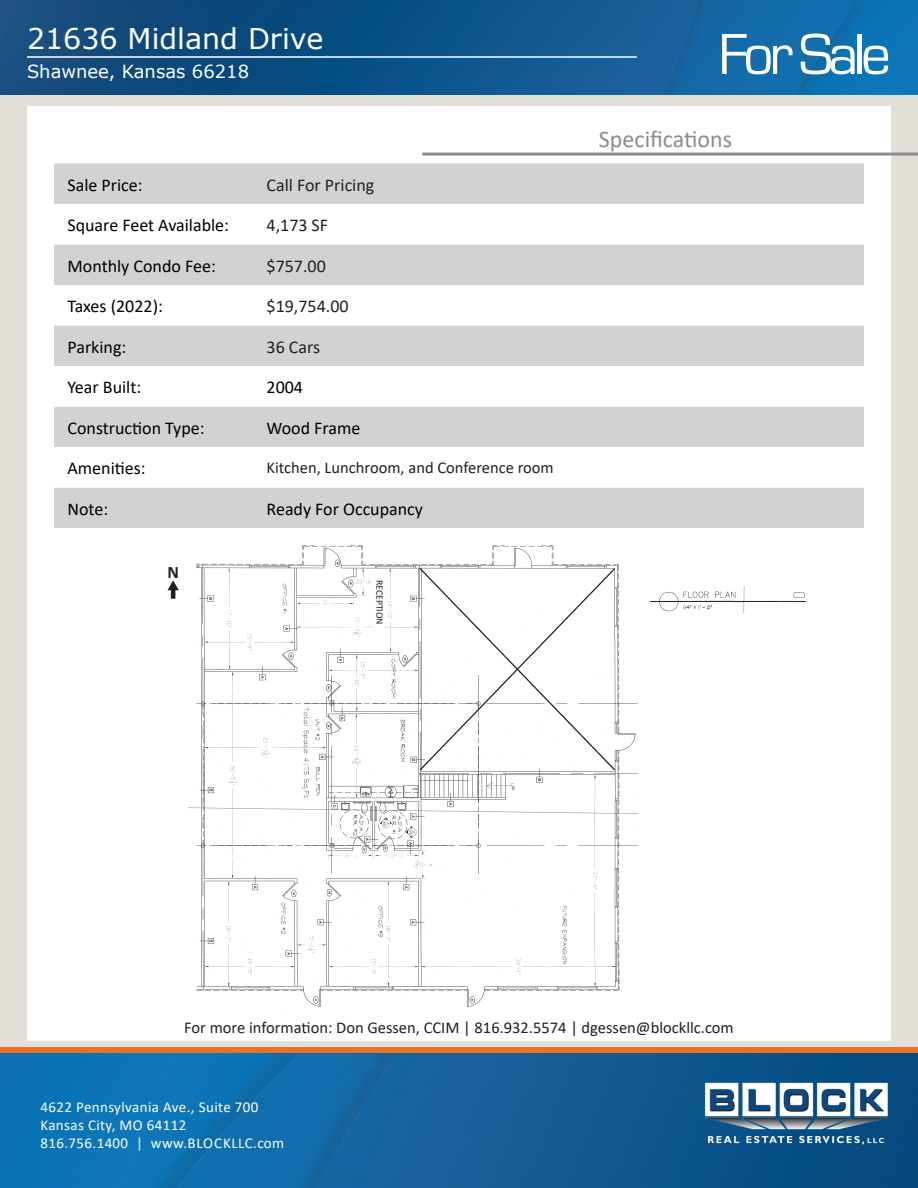
<style>
.page{position:relative;width:918px;height:1188px;background:#fff}
.page>*{position:absolute;margin:0;border:0;box-sizing:border-box;transform-origin:0 0}
.t1{font:60px "Eurostile";letter-spacing:-.075em;color:#fff}
.t2{font:28.5px "Verdana";color:#fff}
.t3{font:24px "Calibri";color:#8c8c8f}
.t4{font:18px "Calibri";color:#000}
.t5{font:18px "Calibri";color:#231f20}
.t6{font:18px "Verdana";color:#fff}
.t7{font:700 17.55px "Calibri";color:#231f20}
.BRES_Body_Copy{font:16.5px "Calibri";color:#231f20}
.t8{font:15px/18px "Calibri";letter-spacing:.025em;color:#fff}
.t9{font:9.75px "Calibri";color:#231f20}
</style>
<div class="page">
<div style="left:0;top:93px;width:918px;height:978px;background:#e2dfd9"></div>
<img style="left:0;top:1053px;width:918px;height:135px">
<img style="left:701px;top:1073px;width:190px;height:75px">
<div style="left:0;top:1047px;width:918px;height:6px;background:#eb7125"></div>
<img style="left:0;top:0;width:918px;height:94px">
<hr style="left:27px;top:56px;width:610px;height:2px;background:#fff">
<div style="left:27px;top:107px;width:864px;height:934px;background:#fff"></div>
<hr style="left:422px;top:153px;width:496px;height:3px;background:#8c8c8f">
<div style="left:54px;top:164px;width:810px;height:364px;background:#d1d2d4"></div>
<svg style="left:54px;top:204px;width:810px;height:284px"></svg>
<svg style="left:167px;top:580px;width:12px;height:19px"></svg>
<img style="left:188px;top:545px;width:449px;height:462px">
<svg style="left:418px;top:567px;width:199px;height:205px"></svg>
<img style="left:650px;top:586px;width:156px;height:27px">
<div style="left:374px;top:573px;width:10px;height:58px;background:#fff"></div>
<h2 class="t2" style="left:27px;top:19px;width:298px">21636 Midland Drive</h2>
<p class="t6" style="left:27px;top:59px;width:224px">Shawnee, Kansas 66218</p>
<p class="t4" style="left:68px;top:172px;width:77px">Sale Price:</p>
<p class="t5" style="left:267px;top:172px;width:109px">Call For Pricing</p>
<p class="t4" style="left:68px;top:213px;width:163px">Square Feet Available:</p>
<p class="t5" style="left:267px;top:213px;width:63px">4,173 SF</p>
<p class="t4" style="left:68px;top:253px;width:150px">Monthly Condo Fee:</p>
<p class="t5" style="left:267px;top:253px;width:61px">$757.00</p>
<p class="t4" style="left:68px;top:294px;width:97px">Taxes (2022):</p>
<p class="t5" style="left:267px;top:294px;width:84px">$19,754.00</p>
<p class="t4" style="left:68px;top:334px;width:60px">Parking:</p>
<p class="t5" style="left:267px;top:334px;width:55px">36 Cars</p>
<p class="t4" style="left:68px;top:375px;width:75px">Year Built:</p>
<p class="t4" style="left:267px;top:375px;width:38px">2004</p>
<p class="t4" style="left:68px;top:415px;width:139px">Construction Type:</p>
<p class="t4" style="left:267px;top:415px;width:95px">Wood Frame</p>
<p class="t4" style="left:68px;top:456px;width:80px">Amenities:</p>
<p class="BRES_Body_Copy" style="left:267px;top:457px;width:289px">Kitchen, Lunchroom, and Conference room</p>
<p class="t4" style="left:68px;top:496px;width:42px">Note:</p>
<p class="t4" style="left:267px;top:496px;width:158px">Ready For Occupancy</p>
<p class="t7" style="left:167px;top:559px;width:13px">N</p>
<p class="t9" style="left:386px;top:580px;width:46px;rotate:90deg">RECEPTION</p>
<h1 class="t1" style="left:718px;top:22px;width:174px">For Sale</h1>
<p class="t3" style="left:599px;top:122px;width:135px">Specifications</p>
<p class="BRES_Body_Copy" style="left:184px;top:1016px;width:551px">For more information: Don Gessen, CCIM | 816.932.5574 | dgessen@blockllc.com</p>
<p class="t8" style="left:40px;top:1097px;width:245px">4622 Pennsylvania Ave., Suite 700<br>Kansas City, MO 64112<br>816.756.1400 | www.BLOCKLLC.com</p>
</div>
